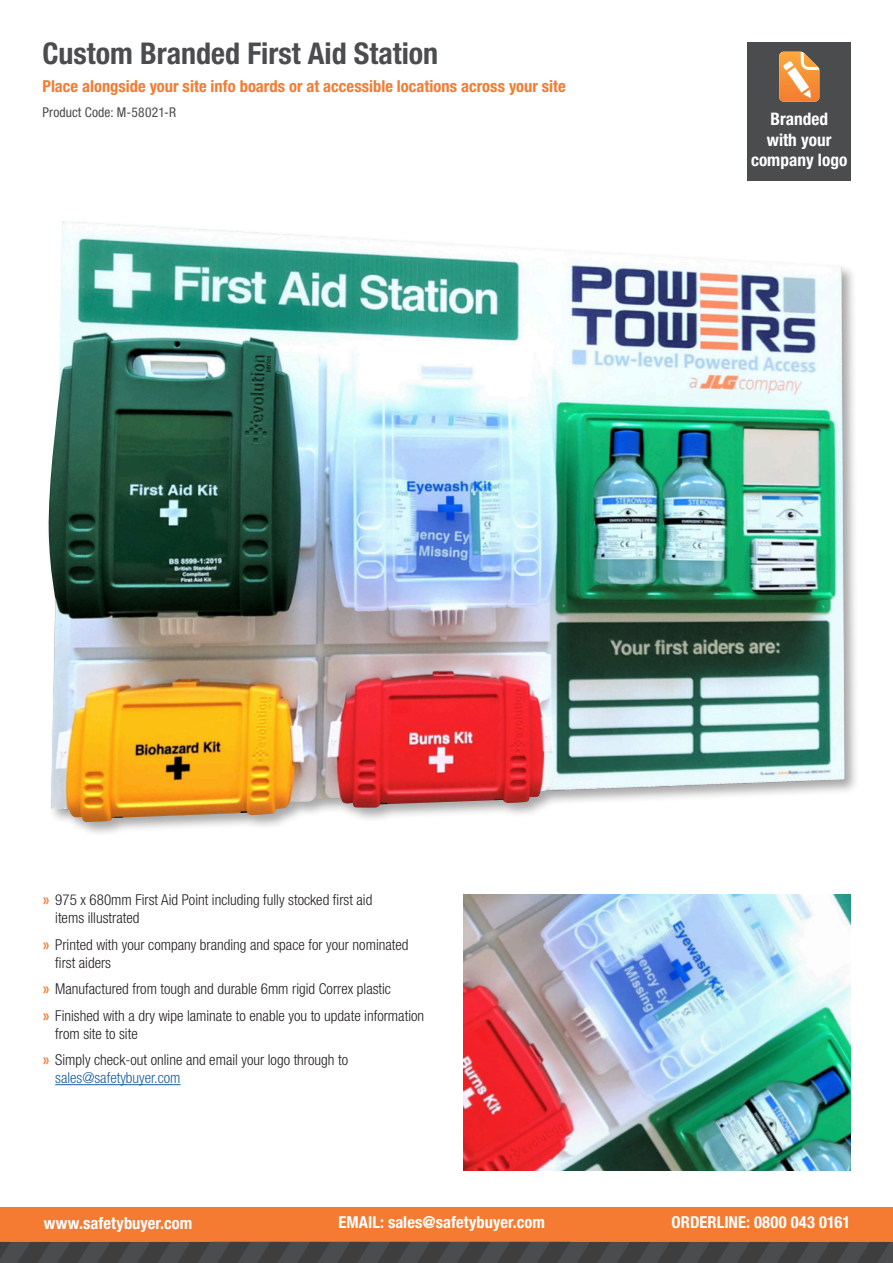
<style>
.page{position:relative;width:893px;height:1263px;background:#fff}
.page>*{position:absolute;margin:0;border:0;box-sizing:border-box;transform-origin:0 0}
.t1{font:700 condensed 30px "Helvetica Neue LT Pro";color:#4b4c4d}
.t2{font:700 condensed 17.25px/20.7px "Helvetica Neue LT Pro";color:#fff;text-align:center}
.t3{font:700 condensed 16.5px "Helvetica Neue LT Pro";color:#f47b31}
.t4{font:700 condensed 16.5px "Helvetica Neue LT Pro";letter-spacing:.005em;color:#fff}
.t5{font:300 condensed 15px/18px "Helvetica Neue LT Pro";color:#231f20}
.t6{font:300 condensed 15px "Helvetica Neue LT Pro";color:#175d9e}
.t7{font:condensed 13.5px "Helvetica Neue LT Pro";letter-spacing:.01em;color:#4b4c4d}
.s1{font-family:"Praxis LT Pro";font-weight:400;font-stretch:normal;font-size:16.5px;color:#f47b31}
</style>
<div class="page">
<svg style="left:0;top:1208px;width:893px;height:55px;background:#b06639"></svg>
<hr style="left:55px;top:1084px;width:126px;height:1px;background:#175d9e">
<div style="left:747px;top:43px;width:103px;height:138px;background:#4b4c4d"></div>
<svg style="left:779px;top:52px;width:40px;height:50px;background:#eba361"></svg>
<img style="left:463px;top:894px;width:387px;height:277px">
<div style="left:45px;top:218px;width:815px;height:619px;background:#231f20;opacity:.4"></div>
<img style="left:47px;top:221px;width:798px;height:601px">
<h1 class="t1" style="left:43px;top:35px;width:397px">Custom Branded First Aid Station</h1>
<p class="t3" style="left:43px;top:76px;width:525px">Place alongside your site info boards or at accessible locations across your site</p>
<p class="t7" style="left:43px;top:104px;width:135px">Product Code: M-58021-R</p>
<p class="t2" style="left:751px;top:108px;width:98px">Branded<br>with your company logo</p>
<p class="t5" style="left:55px;top:891px;width:319px;text-indent:-13px"><span class="s1">»</span> 975 x 680mm First Aid Point including fully stocked first aid items illustrated</p>
<p class="t5" style="left:55px;top:935px;width:355px;text-indent:-13px"><span class="s1">»</span> Printed with your company branding and space for your nominated first aiders</p>
<p class="t5" style="left:43px;top:975px;width:383px;line-height:26.5px"><span class="s1">»</span> Manufactured from tough and durable 6mm rigid Correx plastic<br><span class="s1">»</span> Finished with a dry wipe laminate to enable you to update information</p>
<p class="t5" style="left:43px;top:1020px;width:307px;line-height:26.5px;text-indent:13px">from site to site<br><span class="s1">»</span> Simply check-out online and email your logo through to</p>
<p class="t6" style="left:55px;top:1069px;width:127px">sales@safetybuyer.com</p>
<p class="t4" style="left:44px;top:1213px;width:150px">www.safetybuyer.com</p>
<p class="t4" style="left:338px;top:1212px;width:208px">EMAIL: sales@safetybuyer.com</p>
<p class="t4" style="left:672px;top:1212px;width:180px">ORDERLINE: 0800 043 0161</p>
</div>
